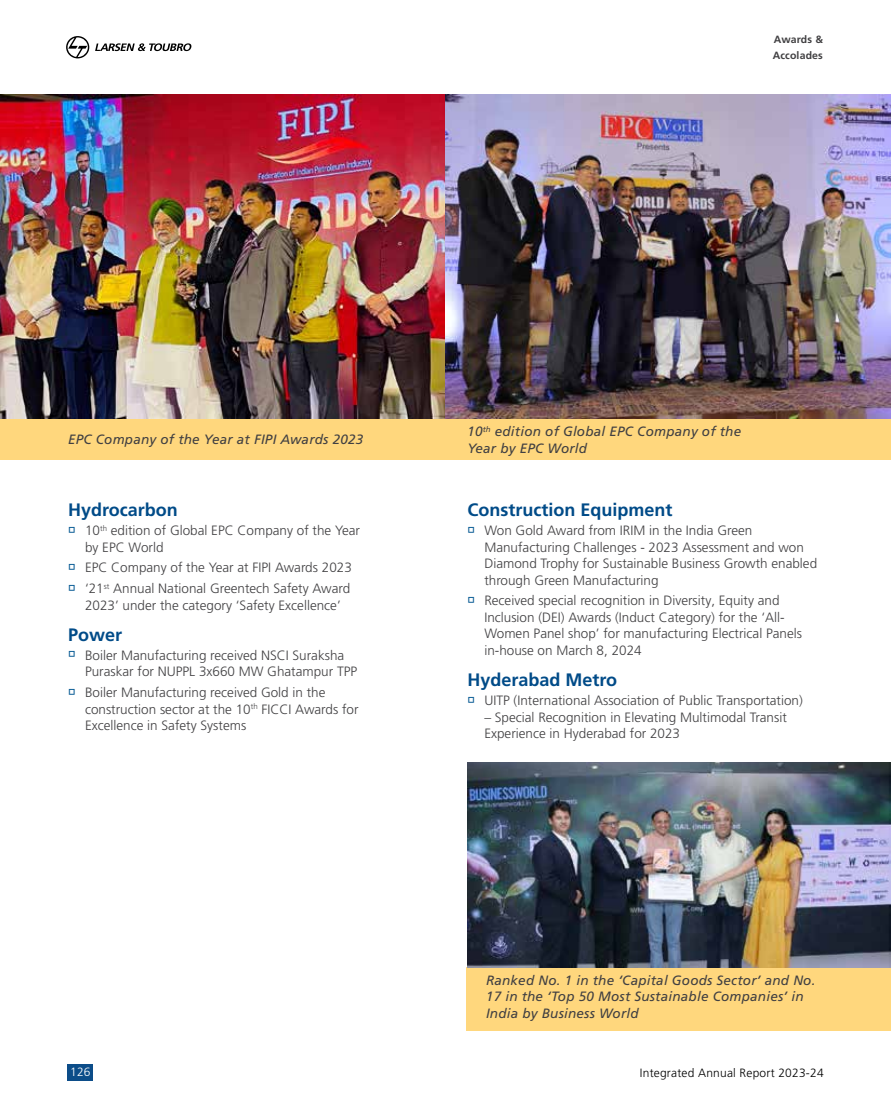
<style>
.page{position:relative;width:891px;height:1107px;background:#fff}
.page>*{position:absolute;margin:0;border:0;box-sizing:border-box;transform-origin:0 0}
.t1{font:700 18px "Frutiger LT Pro";color:#004b88}
.t2{font:300 13.5px/16.5px "Frutiger LT Pro";color:#414042}
.t3{font:italic 13.5px/16.5px "Frutiger LT Pro";letter-spacing:.015em;color:#414042}
.t4{font:300 12px "Frutiger LT Pro";letter-spacing:.015em;color:#000}
.t5{font:300 12px "Frutiger LT Pro";color:#fff}
.t6{font:700 10.5px/16.5px "Frutiger LT Pro";letter-spacing:.015em;color:#414042}
.s1{color:#005691}
</style>
<div class="page">
<div style="left:0;top:419px;width:891px;height:41px;background:#ffd77d"></div>
<div style="left:467px;top:967px;width:424px;height:63px;background:#ffd77d"></div>
<svg style="left:66px;top:36px;width:23px;height:22px"></svg>
<svg style="left:95px;top:43px;width:96px;height:8px"></svg>
<div style="left:68px;top:1064px;width:25px;height:16px;background:#0c4d89"></div>
<img style="left:0;top:94px;width:446px;height:325px">
<img style="left:446px;top:94px;width:445px;height:325px">
<img style="left:467px;top:762px;width:424px;height:205px">
<p class="t6" style="left:773px;top:31px;width:52px">Awards &amp;<br>Accolades</p>
<p class="t3" style="left:68px;top:432px;width:297px">EPC Company of the Year at FIPI Awards 2023</p>
<p class="t3" style="left:467px;top:423px;width:275px">10<sup>th</sup> edition of Global EPC Company of the<br>Year by EPC World</p>
<h1 class="t1" style="left:68px;top:500px;width:111px">Hydrocarbon</h1>
<p class="t2" style="left:85px;top:522px;width:277px;text-indent:-17px"><span class="s1">→</span> 10<sup>th</sup> edition of Global EPC Company of the Year by EPC World</p>
<p class="t2" style="left:68px;top:559px;width:285px"><span class="s1">→</span> EPC Company of the Year at FIPI Awards 2023</p>
<p class="t2" style="left:68px;top:580px;width:284px;text-align:center"><span class="s1">→</span> ‘21<sup>st</sup> Annual National Greentech Safety Award<br>2023’ under the category ‘Safety Excellence’</p>
<h1 class="t1" style="left:68px;top:624px;width:56px">Power</h1>
<p class="t2" style="left:85px;top:647px;width:274px;text-indent:-17px"><span class="s1">→</span> Boiler Manufacturing received NSCI Suraksha<br>Puraskar for NUPPL 3x660 MW Ghatampur TPP</p>
<p class="t2" style="left:85px;top:684px;width:275px;text-indent:-17px"><span class="s1">→</span> Boiler Manufacturing received Gold in the construction sector at the 10<sup>th</sup> FICCI Awards for<br>Excellence in Safety Systems</p>
<h1 class="t1" style="left:467px;top:500px;width:207px">Construction Equipment</h1>
<p class="t2" style="left:484px;top:522px;width:334px;text-indent:-17px"><span class="s1">→</span> Won Gold Award from IRIM in the India Green Manufacturing Challenges - 2023 Assessment and won Diamond Trophy for Sustainable Business Growth enabled through Green Manufacturing</p>
<p class="t2" style="left:484px;top:592px;width:319px;text-indent:-17px"><span class="s1">→</span> Received special recognition in Diversity, Equity and Inclusion (DEI) Awards (Induct Category) for the ‘All-Women Panel shop’ for manufacturing Electrical Panels in-house on March 8, 2024</p>
<h1 class="t1" style="left:467px;top:670px;width:151px">Hyderabad Metro</h1>
<p class="t2" style="left:467px;top:692px;width:337px"><span class="s1">→</span> UITP (International Association of Public Transportation)</p>
<p class="t2" style="left:484px;top:709px;width:304px">– Special Recognition in Elevating Multimodal Transit<br>Experience in Hyderabad for 2023</p>
<p class="t3" style="left:486px;top:972px;width:331px">Ranked No. 1 in the ‘Capital Goods Sector’ and No.<br>17 in the ‘Top 50 Most Sustainable Companies’ in<br>India by Business World</p>
<p class="t5" style="left:70px;top:1065px;width:22px">126</p>
<p class="t4" style="left:640px;top:1066px;width:185px">Integrated Annual Report 2023-24</p>
</div>
